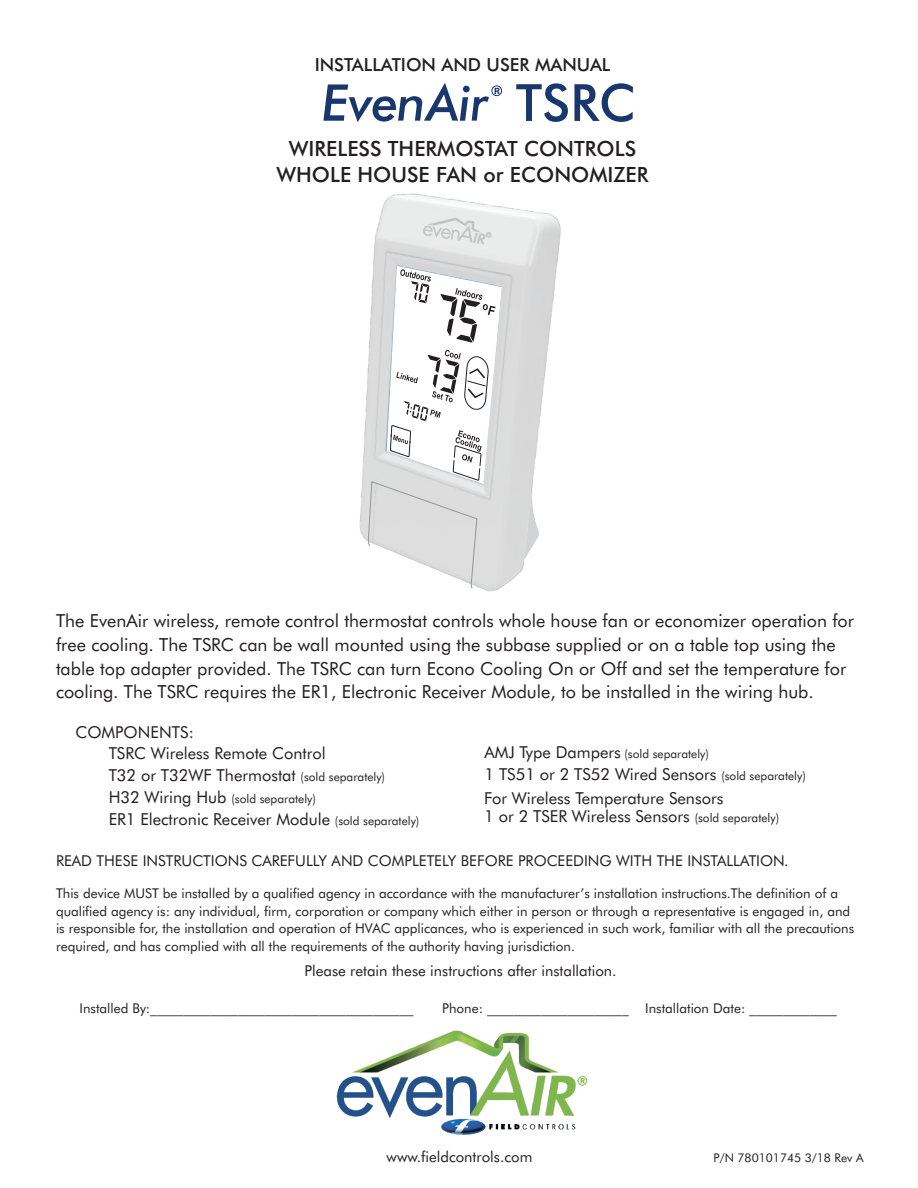
<style>
.page{position:relative;width:918px;height:1188px;background:#fff}
.page>*{position:absolute;margin:0;border:0;box-sizing:border-box;transform-origin:0 0}
.t1{font:500 51.3px "Futura BT";color:#19376d}
.t2{font:500 21px/25.2px "Futura BT";color:#231f20;text-align:center}
.t3{font:18px/23.7px "Futura BT";color:#231f20}
.t4{font:500 18px "Futura BT";color:#231f20}
.t5{font:16.5px/21.8px "Futura BT";color:#231f20}
.t6{font:15px "Futura BT";color:#231f20}
.t7{font:13.5px/17.9px "Futura BT";color:#231f20}
.t8{font:12px "Futura BT";color:#231f20}
.t9{font:600 9.15px "Franklin Gothic";color:#19376d}
.s1{font-size:12px}
.s2{font-size:16.5px}
</style>
<div class="page">
<svg style="left:323px;top:83px;width:166px;height:39px"></svg>
<div style="left:492px;top:86px;width:10px;height:10px;border:1px solid #19376d;border-radius:50%"></div>
<img style="left:336px;top:1030px;width:252px;height:105px">
<img style="left:359px;top:193px;width:202px;height:399px">
<svg style="left:363px;top:266px;width:139px;height:323px"></svg>
<svg style="left:525px;top:484px;width:14px;height:75px"></svg>
<svg style="left:423px;top:218px;width:68px;height:26px;background:#dfe0e0"></svg>
<h3 class="t4" style="left:315px;top:57px;width:297px">INSTALLATION AND USER MANUAL</h3>
<p class="t9" style="left:494px;top:87px;width:8px">R</p>
<h1 class="t1" style="left:516px;top:82px;width:121px">TSRC</h1>
<h2 class="t2" style="left:277px;top:138px;width:373px">WIRELESS THERMOSTAT CONTROLS<br>WHOLE HOUSE FAN or ECONOMIZER</h2>
<p class="t3" style="left:56px;top:611px;width:800px">The EvenAir wireless, remote control thermostat controls whole house fan or economizer operation for free cooling. The TSRC can be wall mounted using the subbase supplied or on a table top using the table top adapter provided. The TSRC can turn Econo Cooling On or Off and set the temperature for cooling. The TSRC requires the ER1, Electronic Receiver Module, to be installed in the wiring hub.</p>
<p class="t5" style="left:109px;top:723px;width:278px;text-indent:-33px">COMPONENTS:<br>TSRC Wireless Remote Control<br>T32 or T32WF Thermostat <span class="s1">(sold separately)</span></p>
<p class="t8" style="left:109px;top:794px;width:209px"><span class="s2">H32 Wiring Hub</span> (sold separately)</p>
<p class="t5" style="left:109px;top:810px;width:312px">ER1 Electronic Receiver Module <span class="s1">(sold separately)</span></p>
<p class="t8" style="left:485px;top:749px;width:226px"><span class="s2">AMJ Type Dampers</span> (sold separately)</p>
<p class="t5" style="left:485px;top:765px;width:323px">1 TS51 or 2 TS52 Wired Sensors <span class="s1">(sold separately)</span></p>
<p class="t5" style="left:484px;top:789px;width:241px">For Wireless Temperature Sensors</p>
<p class="t5" style="left:484px;top:807px;width:296px">1 or 2 TSER Wireless Sensors <span class="s1">(sold separately)</span></p>
<p class="t6" style="left:56px;top:854px;width:734px">READ THESE INSTRUCTIONS CAREFULLY AND COMPLETELY BEFORE PROCEEDING WITH THE INSTALLATION.</p>
<p class="t7" style="left:56px;top:885px;width:800px">This device MUST be installed by a qualified agency in accordance with the manufacturer’s installation instructions.The definition of a qualified agency is: any individual, firm, corporation or company which either in person or through a representative is engaged in, and is responsible for, the installation and operation of HVAC applicances, who is experienced in such work, familiar with all the precautions required, and has complied with all the requirements of the authority having jurisdiction.</p>
<p class="t6" style="left:305px;top:964px;width:314px">Please retain these instructions after installation.</p>
<p class="t7" style="left:80px;top:1001px;width:335px">Installed By:_______________________________________</p>
<p class="t7" style="left:442px;top:1001px;width:396px">Phone: _____________________ Installation Date: _____________</p>
<p class="t6" style="left:387px;top:1150px;width:147px">www.fieldcontrols.com</p>
<p class="t8" style="left:714px;top:1153px;width:151px">P/N 780101745 3/18 Rev A</p>
</div>
